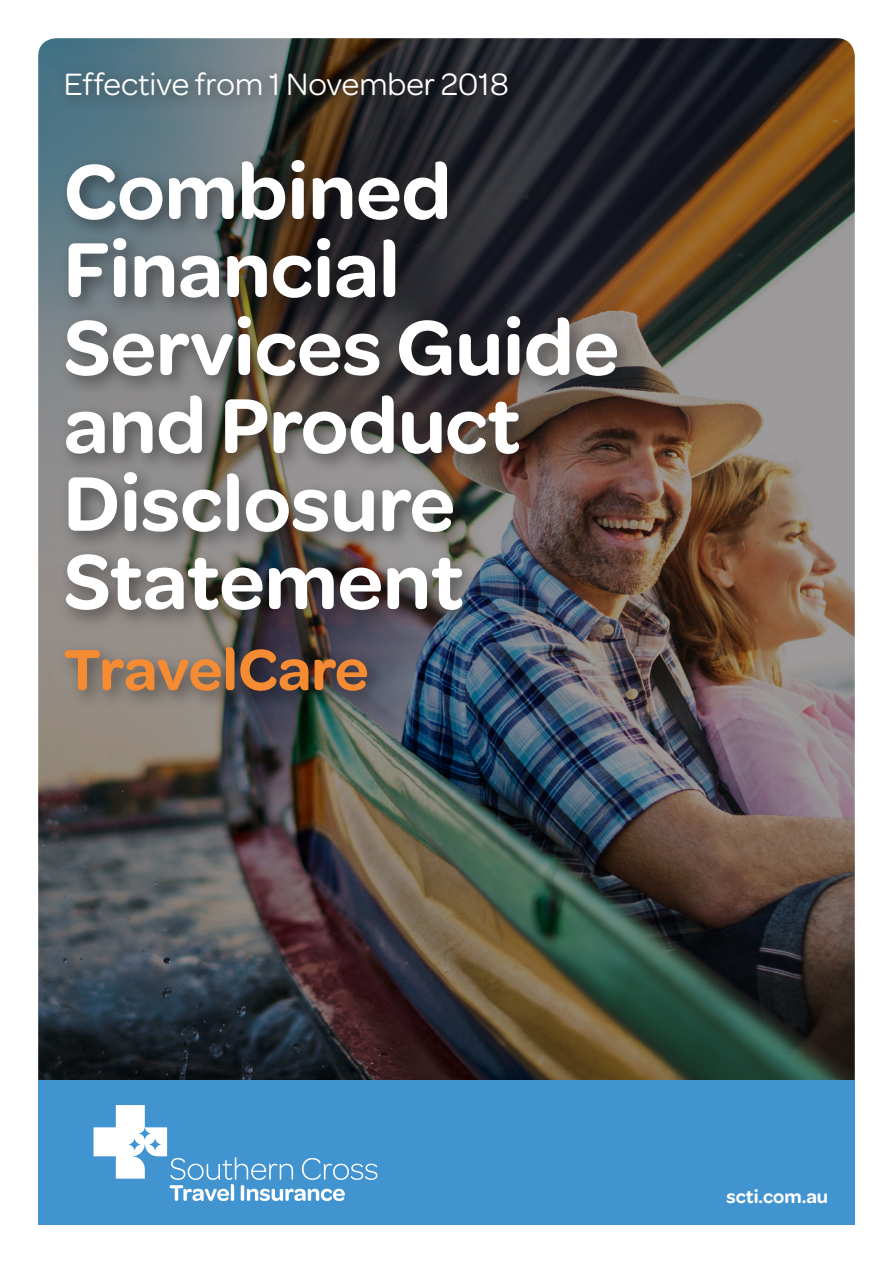
<style>
.page{position:relative;width:893px;height:1263px;background:#fff}
.page>*{position:absolute;margin:0;border:0;box-sizing:border-box;transform-origin:0 0}
.t1{font:600 82.5px/78px "Omnes";color:#fff}
.t2{font:600 61.5px "Omnes";letter-spacing:-.01em;color:#f58b32}
.t3{font:33px "Omnes";color:#fff}
.Subheading_ORANGE{font:600 19.5px "Omnes";color:#fff}
</style>
<div class="page">
<img style="left:38px;top:38px;width:817px;height:1187px;border-radius:18px">
<div style="left:38px;top:1080px;width:817px;height:145px;background:#4194d0"></div>
<svg style="left:94px;top:1105px;width:283px;height:96px"></svg>
<div style="left:59px;top:152px;width:577px;height:478px;background:#231f20;opacity:.55"></div>
<div style="left:57px;top:640px;width:330px;height:71px;background:#231f20;opacity:.55"></div>
<div style="left:56px;top:62px;width:468px;height:50px;background:#231f20;opacity:.55"></div>
<p class="t3" style="left:64px;top:62px;width:447px">Effective from 1 November 2018</p>
<p class="t1" style="left:64px;top:147px;width:557px">Combined<br>Financial<br>Services Guide and Product<br>Disclosure<br>Statement</p>
<p class="t2" style="left:64px;top:627px;width:306px">TravelCare</p>
<p class="Subheading_ORANGE" style="left:727px;top:1183px;width:103px">scti.com.au</p>
</div>
